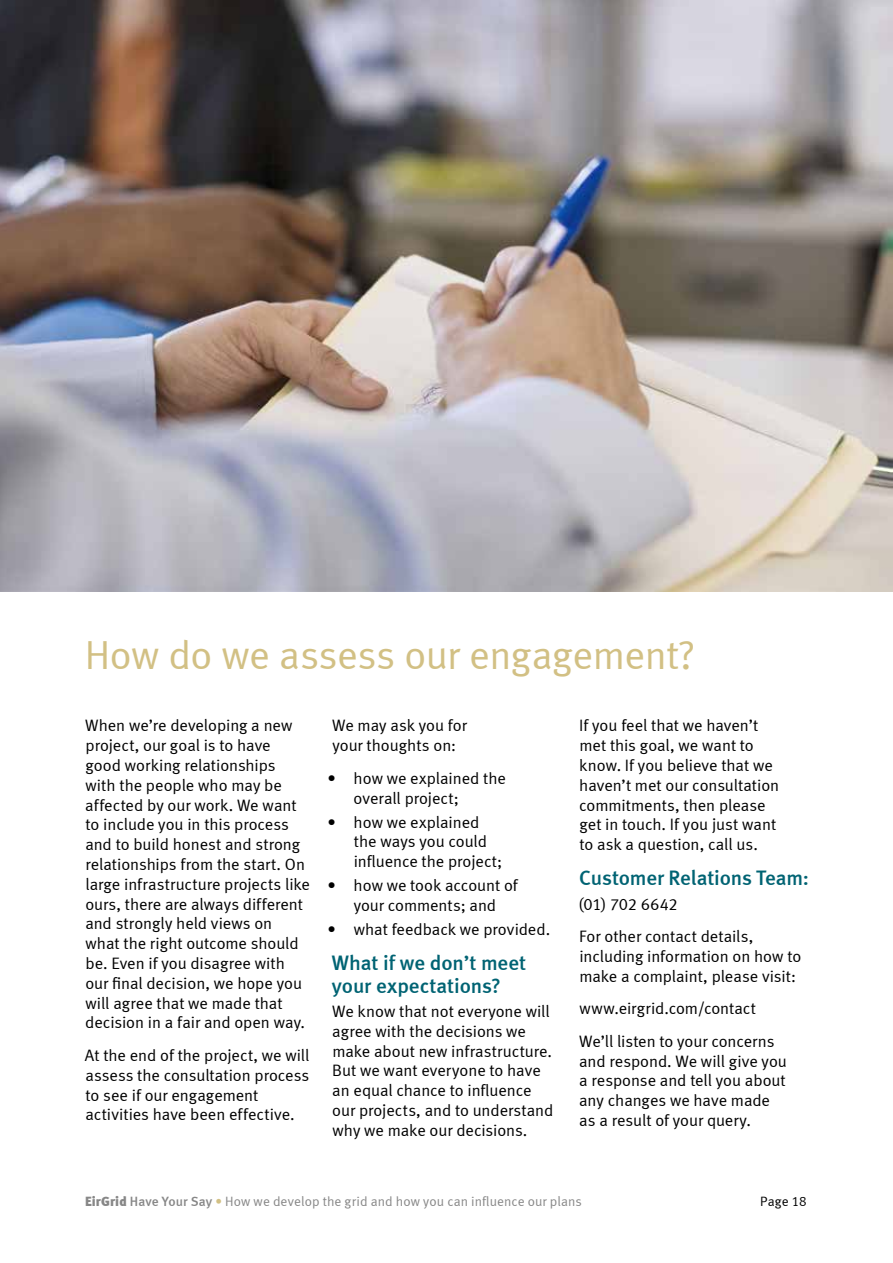
<style>
.page{position:relative;width:893px;height:1263px;background:#fff}
.page>*{position:absolute;margin:0;border:0;box-sizing:border-box;transform-origin:0 0}
.t1{font:40.5px "Meta Normal LF";letter-spacing:-.01em;color:#d2c084}
.t2{font:21px/22.5px "Meta Medium LF";letter-spacing:-.005em;color:#006373}
.t3{font:16.5px/19.8px "Meta Normal LF";letter-spacing:-.005em;color:#000}
.t4{font:13.5px "Meta Normal LF";letter-spacing:.005em;color:#878787}
.t5{font:13.5px "Meta Normal LF";letter-spacing:.01em;color:#000}
.s1{font-family:"Meta Black LF"}
.s2{font-family:"Meta Medium LF"}
.s3{font-family:"Meta Medium LF";color:#d2c084}
</style>
<div class="page">
<img style="left:0;top:0;width:893px;height:591px">
<h1 class="t1" style="left:85px;top:632px;width:612px">How do we assess our engagement?</h1>
<p class="t3" style="left:85px;top:716px;width:226px">When we’re developing a new project, our goal is to have good working relationships<br>with the people who may be affected by our work. We want to include you in this process and to build honest and strong relationships from the start. On large infrastructure projects like ours, there are always different and strongly held views on what the right outcome should be. Even if you disagree with our final decision, we hope you will agree that we made that decision in a fair and open way.</p>
<p class="t3" style="left:85px;top:1045px;width:226px">At the end of the project, we will assess the consultation process to see if our engagement activities have been effective.</p>
<p class="t3" style="left:332px;top:716px;width:136px">We may ask you for your thoughts on:</p>
<p class="t3" style="left:354px;top:768px;width:154px;text-indent:-26px">• how we explained the overall project;</p>
<p class="t3" style="left:354px;top:812px;width:150px;text-indent:-26px">• how we explained the ways you could influence the project;</p>
<p class="t3" style="left:328px;top:875px;width:192px;text-align:center">• how we took account of your comments; and</p>
<p class="t3" style="left:328px;top:919px;width:222px">• what feedback we provided.</p>
<p class="t2" style="left:332px;top:952px;width:196px">What if we don’t meet your expectations?</p>
<p class="t3" style="left:332px;top:1001px;width:223px">We know that not everyone will agree with the decisions we make about new infrastructure.<br>But we want everyone to have an equal chance to influence our projects, and to understand why we make our decisions.</p>
<p class="t3" style="left:579px;top:716px;width:202px">If you feel that we haven’t met this goal, we want to know. If you believe that we haven’t met our consultation commitments, then please get in touch. If you just want to ask a question, call us.</p>
<p class="t2" style="left:579px;top:867px;width:232px">Customer Relations Team:</p>
<p class="t3" style="left:578px;top:887px;width:176px;line-height:32.5px">(01) 702 6642<br>For other contact details,</p>
<p class="t3" style="left:579px;top:946px;width:223px">including information on how to make a complaint, please visit:</p>
<p class="t3" style="left:579px;top:992px;width:197px;line-height:32.5px">www.eirgrid.com/contact<br>We’ll listen to your concerns</p>
<p class="t3" style="left:579px;top:1051px;width:209px">and respond. We will give you a response and tell you about any changes we have made as a result of your query.</p>
<p class="t4" style="left:85px;top:1193px;width:498px"><span class="s1">EirGrid</span> <span class="s2">Have Your Say</span> <span class="s3">•</span> How we develop the grid and how you can influence our plans</p>
<p class="t5" style="left:760px;top:1193px;width:48px">Page 18</p>
</div>
